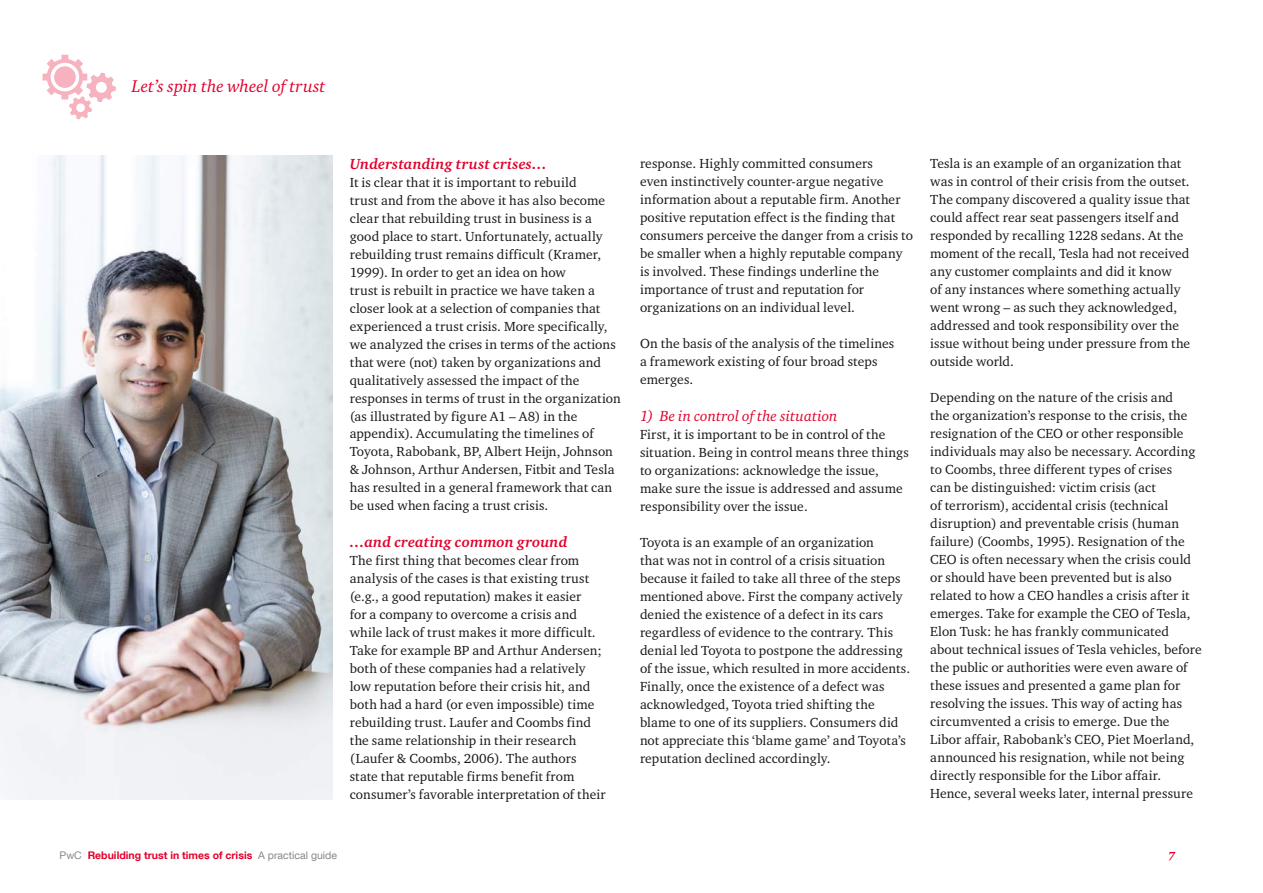
<style>
.page{position:relative;width:1263px;height:893px;background:#fff}
.page>*{position:absolute;margin:0;border:0;box-sizing:border-box;transform-origin:0 0}
.t1{font:italic 17.4px "Charter ITC Std";color:#e2002b}
.t2{font:italic 700 15px "Charter ITC Std";letter-spacing:.01em;color:#e2002b}
.t3{font:italic 15px "Charter ITC Std";letter-spacing:.005em;color:#e2002b}
.t4{font:13.5px/18px "Charter ITC Std";letter-spacing:.01em;color:#1a171c}
.t5{font:italic 700 12px "Charter ITC Std";color:#e2002b}
.t6{font:700 10.5px "Helvetica Neue LT Com";color:#e2002b}
.s1{font-weight:400;color:#87888a}
</style>
<div class="page">
<svg style="left:43px;top:55px;width:73px;height:64px"></svg>
<img style="left:0;top:155px;width:333px;height:644px">
<p class="t1" style="left:132px;top:75px;width:195px">Let’s spin the wheel of trust</p>
<p class="t2" style="left:350px;top:154px;width:199px">Understanding trust crises…</p>
<p class="t4" style="left:350px;top:173px;width:272px">It is clear that it is important to rebuild<br>trust and from the above it has also become clear that rebuilding trust in business is a good place to start. Unfortunately, actually rebuilding trust remains difficult (Kramer, 1999). In order to get an idea on how<br>trust is rebuilt in practice we have taken a closer look at a selection of companies that experienced a trust crisis. More specifically, we analyzed the crises in terms of the actions that were (not) taken by organizations and qualitatively assessed the impact of the responses in terms of trust in the organization (as illustrated by figure A1 – A8) in the appendix). Accumulating the timelines of Toyota, Rabobank, BP, Albert Heijn, Johnson &amp; Johnson, Arthur Andersen, Fitbit and Tesla has resulted in a general framework that can be used when facing a trust crisis.</p>
<p class="t2" style="left:350px;top:532px;width:219px">…and creating common ground</p>
<p class="t4" style="left:350px;top:551px;width:257px">The first thing that becomes clear from analysis of the cases is that existing trust (e.g., a good reputation) makes it easier<br>for a company to overcome a crisis and while lack of trust makes it more difficult.<br>Take for example BP and Arthur Andersen; both of these companies had a relatively low reputation before their crisis hit, and both had a hard (or even impossible) time rebuilding trust. Laufer and Coombs find the same relationship in their research (Laufer &amp; Coombs, 2006). The authors state that reputable firms benefit from consumer’s favorable interpretation of their</p>
<p class="t4" style="left:640px;top:154px;width:274px">response. Highly committed consumers<br>even instinctively counter-argue negative information about a reputable firm. Another positive reputation effect is the finding that consumers perceive the danger from a crisis to be smaller when a highly reputable company is involved. These findings underline the importance of trust and reputation for organizations on an individual level.</p>
<p class="t4" style="left:640px;top:334px;width:256px">On the basis of the analysis of the timelines a framework existing of four broad steps emerges.</p>
<p class="t3" style="left:640px;top:406px;width:199px">1) Be in control of the situation</p>
<p class="t4" style="left:640px;top:425px;width:270px">First, it is important to be in control of the situation. Being in control means three things to organizations: acknowledge the issue, make sure the issue is addressed and assume responsibility over the issue.</p>
<p class="t4" style="left:640px;top:533px;width:272px">Toyota is an example of an organization<br>that was not in control of a crisis situation because it failed to take all three of the steps mentioned above. First the company actively denied the existence of a defect in its cars regardless of evidence to the contrary. This denial led Toyota to postpone the addressing of the issue, which resulted in more accidents.<br>Finally, once the existence of a defect was acknowledged, Toyota tried shifting the blame to one of its suppliers. Consumers did not appreciate this ‘blame game’ and Toyota’s reputation declined accordingly.</p>
<p class="t4" style="left:930px;top:155px;width:261px">Tesla is an example of an organization that was in control of their crisis from the outset.<br>The company discovered a quality issue that could affect rear seat passengers itself and responded by recalling 1228 sedans. At the moment of the recall, Tesla had not received any customer complaints and did it know<br>of any instances where something actually went wrong – as such they acknowledged, addressed and took responsibility over the issue without being under pressure from the outside world.</p>
<p class="t4" style="left:930px;top:389px;width:273px">Depending on the nature of the crisis and<br>the organization’s response to the crisis, the resignation of the CEO or other responsible individuals may also be necessary. According to Coombs, three different types of crises<br>can be distinguished: victim crisis (act<br>of terrorism), accidental crisis (technical disruption) and preventable crisis (human failure) (Coombs, 1995). Resignation of the CEO is often necessary when the crisis could or should have been prevented but is also related to how a CEO handles a crisis after it emerges. Take for example the CEO of Tesla, Elon Tusk: he has frankly communicated about technical issues of Tesla vehicles, before the public or authorities were even aware of these issues and presented a game plan for resolving the issues. This way of acting has circumvented a crisis to emerge. Due the Libor affair, Rabobank’s CEO, Piet Moerland, announced his resignation, while not being directly responsible for the Libor affair.<br>Hence, several weeks later, internal pressure</p>
<p class="t6" style="left:60px;top:849px;width:279px"><span class="s1">PwC</span> Rebuilding trust in times of crisis <span class="s1">A practical guide</span></p>
<p class="t5" style="left:1168px;top:848px;width:9px">7</p>
</div>
